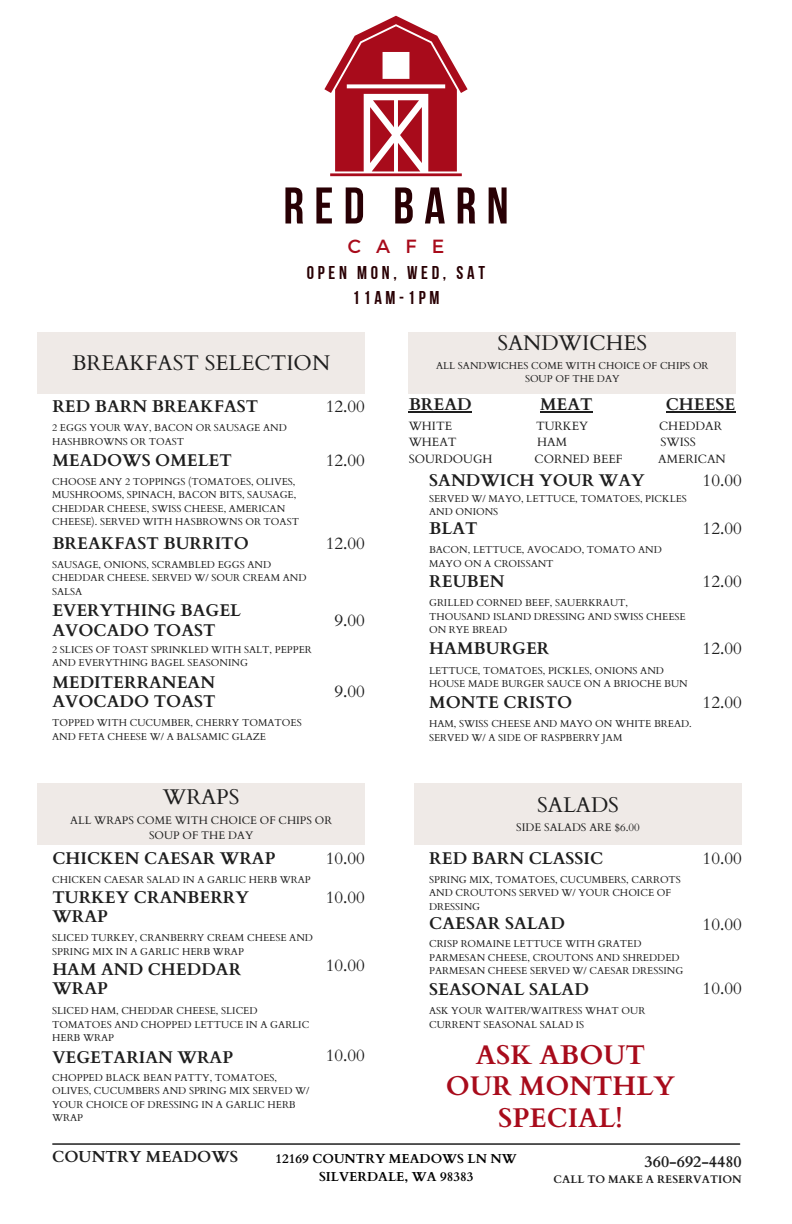
<style>
.page{position:relative;width:792px;height:1224px;background:#fff}
.page>*{position:absolute;margin:0;border:0;box-sizing:border-box;transform-origin:0 0}
.t1{font:51.5px "Bebas Neue Cyrillic";letter-spacing:.2em;color:#290004}
.t2{font:700 27px/31.5px "Cardo";color:#a80b1b;text-align:center}
.t3{font:21.3px "Cardo";color:#1e1e1e}
.t4{font:19.1px "Montserrat";color:#a80b1b}
.t5{font:18.5px/25.5px "Bebas Neue Cyrillic";letter-spacing:.2em;color:#290004;text-align:center}
.t6{font:700 17px/19.5px "Cardo";color:#1e1e1e}
.t7{font:17px "Cardo";color:#1e1e1e}
.t8{font:700 16px "Cardo";color:#1e1e1e}
.t9{font:700 13px "Cardo";color:#000}
.t10{font:12px "Cardo";color:#1e1e1e}
.t11{font:11px/15px "Cardo";color:#1e1e1e;text-align:center}
.t12{font:700 11px "Cardo";color:#1e1e1e}
.t13{font:10px/13.5px "Cardo";color:#1e1e1e}
</style>
<div class="page">
<hr style="left:53px;top:1143px;width:687px;height:2px;background:#1e1e1e">
<div style="left:38px;top:332px;width:327px;height:61px;background:#efeae7"></div>
<svg style="left:324px;top:16px;width:144px;height:160px"></svg>
<div style="left:409px;top:332px;width:327px;height:62px;background:#efeae7"></div>
<div style="left:38px;top:783px;width:327px;height:62px;background:#efeae7"></div>
<div style="left:414px;top:783px;width:328px;height:62px;background:#efeae7"></div>
<hr style="left:409px;top:412px;width:63px;height:1px;background:#1e1e1e">
<hr style="left:540px;top:412px;width:53px;height:1px;background:#1e1e1e">
<hr style="left:666px;top:412px;width:70px;height:1px;background:#1e1e1e">
<h6 class="t1" style="left:283px;top:185px;width:227px">RED BARN</h6>
<p class="t4" style="left:348px;top:233px;width:98px">CAFE</p>
<p class="t5" style="left:307px;top:262px;width:180px">OPEN MON, WED, SAT<br>11AM-1PM</p>
<p class="t3" style="left:72px;top:349px;width:260px">BREAKFAST SELECTION</p>
<h4 class="t6" style="left:52px;top:397px;width:207px">RED BARN BREAKFAST</h4>
<h6 class="t13" style="left:52px;top:421px;width:236px">2 EGGS YOUR WAY, BACON OR SAUSAGE AND<br>HASHBROWNS OR TOAST</h6>
<p class="t13" style="left:52px;top:475px;width:248px">CHOOSE ANY 2 TOPPINGS (TOMATOES, OLIVES, MUSHROOMS, SPINACH, BACON BITS, SAUSAGE, CHEDDAR CHEESE, SWISS CHEESE, AMERICAN CHEESE). SERVED WITH HASBROWNS OR TOAST</p>
<h3 class="t6" style="left:52px;top:451px;width:181px">MEADOWS OMELET</h3>
<h5 class="t6" style="left:52px;top:534px;width:198px">BREAKFAST BURRITO</h5>
<p class="t13" style="left:52px;top:558px;width:256px">SAUSAGE, ONIONS, SCRAMBLED EGGS AND<br>CHEDDAR CHEESE. SERVED W/ SOUR CREAM AND<br>SALSA</p>
<h4 class="t6" style="left:52px;top:601px;width:190px">EVERYTHING BAGEL<br>AVOCADO TOAST</h4>
<h5 class="t13" style="left:52px;top:643px;width:261px">2 SLICES OF TOAST SPRINKLED WITH SALT, PEPPER<br>AND EVERYTHING BAGEL SEASONING</h5>
<h5 class="t7" style="left:326px;top:395px;width:41px">12.00</h5>
<p class="t7" style="left:326px;top:449px;width:41px">12.00</p>
<h5 class="t7" style="left:326px;top:532px;width:41px">12.00</h5>
<h6 class="t7" style="left:334px;top:609px;width:32px">9.00</h6>
<p class="t6" style="left:52px;top:673px;width:165px">MEDITERRANEAN<br>AVOCADO TOAST</p>
<p class="t7" style="left:334px;top:681px;width:32px">9.00</p>
<p class="t13" style="left:52px;top:716px;width:251px">TOPPED WITH CUCUMBER, CHERRY TOMATOES<br>AND FETA CHEESE W/ A BALSAMIC GLAZE</p>
<h5 class="t3" style="left:163px;top:783px;width:78px">WRAPS</h5>
<h6 class="t11" style="left:70px;top:813px;width:263px">ALL WRAPS COME WITH CHOICE OF CHIPS OR<br>SOUP OF THE DAY</h6>
<h5 class="t6" style="left:52px;top:849px;width:225px">CHICKEN CAESAR WRAP</h5>
<p class="t7" style="left:326px;top:847px;width:41px">10.00</p>
<h6 class="t13" style="left:52px;top:873px;width:260px">CHICKEN CAESAR SALAD IN A GARLIC HERB WRAP</h6>
<p class="t6" style="left:52px;top:888px;width:198px">TURKEY CRANBERRY<br>WRAP</p>
<h5 class="t6" style="left:52px;top:960px;width:190px">HAM AND CHEDDAR<br>WRAP</h5>
<p class="t13" style="left:52px;top:931px;width:262px">SLICED TURKEY, CRANBERRY CREAM CHEESE AND<br>SPRING MIX IN A GARLIC HERB WRAP</p>
<h6 class="t13" style="left:52px;top:1004px;width:259px">SLICED HAM, CHEDDAR CHEESE, SLICED<br>TOMATOES AND CHOPPED LETTUCE IN A GARLIC<br>HERB WRAP</h6>
<h6 class="t6" style="left:52px;top:1048px;width:182px">VEGETARIAN WRAP</h6>
<h5 class="t13" style="left:52px;top:1071px;width:259px">CHOPPED BLACK BEAN PATTY, TOMATOES,<br>OLIVES, CUCUMBERS AND SPRING MIX SERVED W/<br>YOUR CHOICE OF DRESSING IN A GARLIC HERB<br>WRAP</h5>
<h6 class="t7" style="left:326px;top:886px;width:41px">10.00</h6>
<p class="t7" style="left:326px;top:955px;width:41px">10.00</p>
<h5 class="t7" style="left:326px;top:1044px;width:41px">10.00</h5>
<p class="t3" style="left:497px;top:329px;width:151px">SANDWICHES</p>
<p class="t13" style="left:436px;top:359px;width:274px;text-align:center">ALL SANDWICHES COME WITH CHOICE OF CHIPS OR<br>SOUP OF THE DAY</p>
<p class="t6" style="left:409px;top:395px;width:65px">BREAD</p>
<p class="t6" style="left:540px;top:395px;width:54px">MEAT</p>
<p class="t6" style="left:666px;top:395px;width:71px">CHEESE</p>
<p class="t10" style="left:409px;top:418px;width:45px">WHITE</p>
<p class="t10" style="left:536px;top:418px;width:54px">TURKEY</p>
<p class="t10" style="left:659px;top:418px;width:64px">CHEDDAR</p>
<p class="t10" style="left:409px;top:434px;width:49px">WHEAT</p>
<p class="t10" style="left:537px;top:434px;width:31px">HAM</p>
<p class="t10" style="left:661px;top:434px;width:37px">SWISS</p>
<p class="t10" style="left:409px;top:451px;width:85px">SOURDOUGH</p>
<p class="t10" style="left:535px;top:451px;width:90px">CORNED BEEF</p>
<p class="t10" style="left:658px;top:451px;width:69px">AMERICAN</p>
<h5 class="t6" style="left:429px;top:471px;width:217px">SANDWICH YOUR WAY</h5>
<h6 class="t13" style="left:429px;top:492px;width:259px">SERVED W/ MAYO, LETTUCE, TOMATOES, PICKLES<br>AND ONIONS</h6>
<p class="t13" style="left:429px;top:543px;width:234px">BACON, LETTUCE, AVOCADO, TOMATO AND<br>MAYO ON A CROISSANT</p>
<p class="t6" style="left:429px;top:519px;width:50px">BLAT</p>
<h5 class="t6" style="left:429px;top:572px;width:77px">REUBEN</h5>
<h6 class="t13" style="left:429px;top:596px;width:258px">GRILLED CORNED BEEF, SAUERKRAUT,<br>THOUSAND ISLAND DRESSING AND SWISS CHEESE<br>ON RYE BREAD</h6>
<h6 class="t6" style="left:429px;top:639px;width:122px">HAMBURGER</h6>
<h5 class="t13" style="left:429px;top:664px;width:260px">LETTUCE, TOMATOES, PICKLES, ONIONS AND<br>HOUSE MADE BURGER SAUCE ON A BRIOCHE BUN</h5>
<p class="t7" style="left:703px;top:469px;width:41px">10.00</p>
<h6 class="t7" style="left:703px;top:517px;width:41px">12.00</h6>
<p class="t7" style="left:703px;top:570px;width:41px">12.00</p>
<h5 class="t7" style="left:703px;top:638px;width:41px">12.00</h5>
<h5 class="t6" style="left:429px;top:693px;width:145px">MONTE CRISTO</h5>
<h6 class="t7" style="left:703px;top:692px;width:41px">12.00</h6>
<p class="t13" style="left:429px;top:718px;width:264px">HAM, SWISS CHEESE AND MAYO ON WHITE BREAD.<br>SERVED W/ A SIDE OF RASPBERRY JAM</p>
<h5 class="t3" style="left:537px;top:791px;width:83px">SALADS</h5>
<h6 class="t11" style="left:516px;top:820px;width:125px">SIDE SALADS ARE $6.00</h6>
<p class="t6" style="left:429px;top:849px;width:175px">RED BARN CLASSIC</p>
<p class="t13" style="left:429px;top:873px;width:253px">SPRING MIX, TOMATOES, CUCUMBERS, CARROTS<br>AND CROUTONS SERVED W/ YOUR CHOICE OF<br>DRESSING</p>
<p class="t13" style="left:429px;top:938px;width:256px">CRISP ROMAINE LETTUCE WITH GRATED<br>PARMESAN CHEESE, CROUTONS AND SHREDDED<br>PARMESAN CHEESE SERVED W/ CAESAR DRESSING</p>
<h2 class="t13" style="left:429px;top:1004px;width:218px">ASK YOUR WAITER/WAITRESS WHAT OUR<br>CURRENT SEASONAL SALAD IS</h2>
<h5 class="t6" style="left:429px;top:914px;width:137px">CAESAR SALAD</h5>
<h6 class="t6" style="left:429px;top:980px;width:161px">SEASONAL SALAD</h6>
<p class="t2" style="left:446px;top:1039px;width:231px">ASK ABOUT<br>OUR MONTHLY<br>SPECIAL!</p>
<p class="t7" style="left:703px;top:847px;width:41px">10.00</p>
<h5 class="t7" style="left:703px;top:913px;width:41px">10.00</h5>
<p class="t7" style="left:703px;top:977px;width:41px">10.00</p>
<h1 class="t8" style="left:52px;top:1146px;width:188px">COUNTRY MEADOWS</h1>
<h6 class="t9" style="left:276px;top:1151px;width:243px">12169 COUNTRY MEADOWS LN NW</h6>
<p class="t9" style="left:319px;top:1169px;width:156px">SILVERDALE, WA 98383</p>
<h5 class="t8" style="left:645px;top:1151px;width:99px">360-692-4480</h5>
<h6 class="t12" style="left:554px;top:1172px;width:190px">CALL TO MAKE A RESERVATION</h6>
</div>
